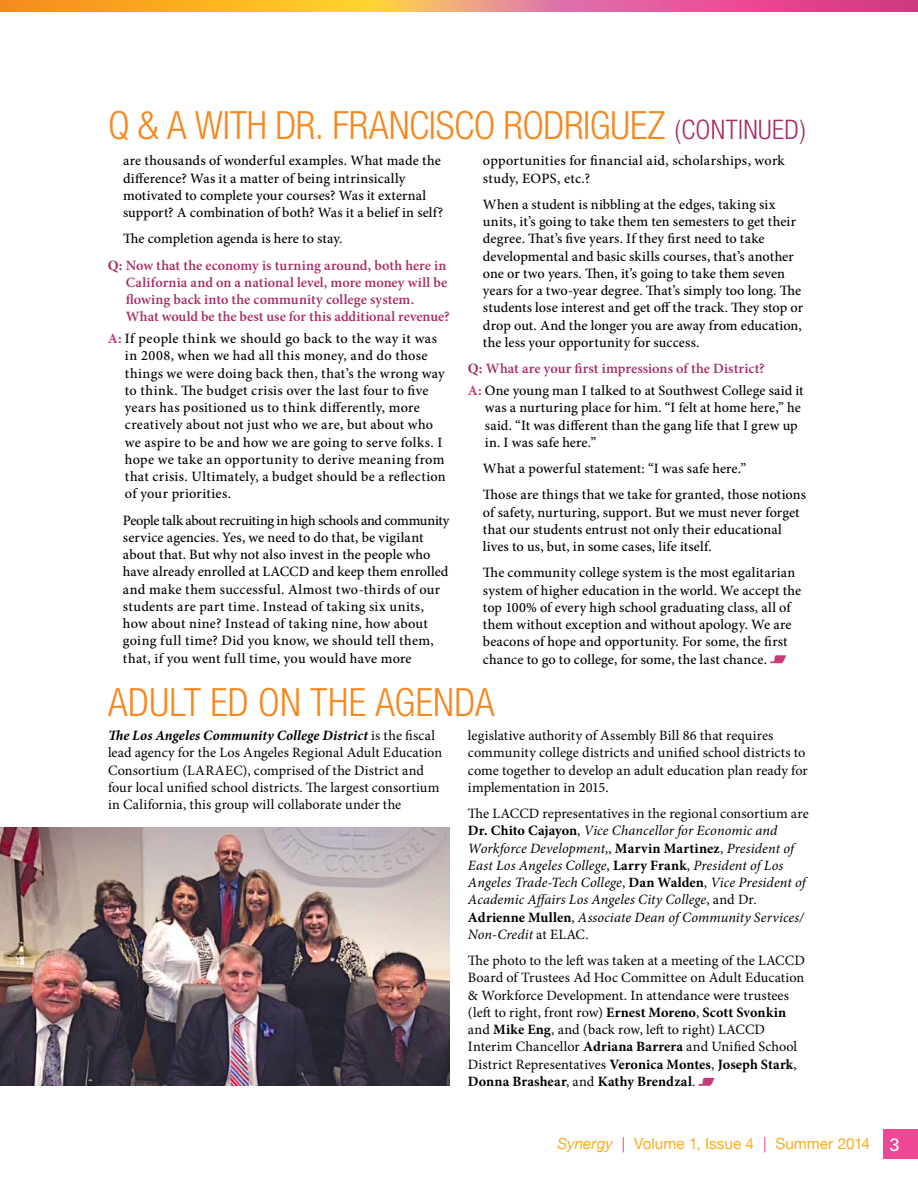
<style>
.page{position:relative;width:918px;height:1188px;background:#fff}
.page>*{position:absolute;margin:0;border:0;box-sizing:border-box;transform-origin:0 0}
.t1{font:300 condensed 39px "Helvetica Neue";letter-spacing:-.005em;color:#f6871f}
.t2{font:300 condensed 27px "Helvetica Neue";color:#a72c68}
.t3{font:15.3px "Helvetica Neue";letter-spacing:-.005em;color:#fbad1d}
.t4{font:500 14.25px/17.2px "Minion Pro";letter-spacing:.01em;color:#000}
.t5{font:14.25px/17.2px "Minion Pro";letter-spacing:.005em;color:#000}
.t6{font:italic 14.25px/17.2px "Minion Pro";letter-spacing:.005em;color:#000}
.t7{font:600 14.25px/17.2px "Minion Pro";letter-spacing:.005em;color:#a72c68}
.s1{font-size:27px;color:#a72c68}
.s2{font-weight:500;color:#000}
.s3{font-weight:700}
.s4{font-weight:700;color:#c8397c}
.s5{font-weight:700;color:#a72c68}
.s6{font-weight:600;color:#a72c68}
.s7{font-weight:700;font-style:italic}
.s8{font-style:normal}
.s9{font-weight:700;font-style:normal}
.s10{font-style:italic}
.s11{color:#ee4793}
.s12{font-family:"Univers";font-size:18px;color:#fff}
</style>
<div class="page">
<svg style="left:0;top:0;width:918px;height:12px;background:#ee8761"></svg>
<div style="left:884px;top:1129px;width:34px;height:30px;background:#ee4793"></div>
<svg style="left:699px;top:1078px;width:16px;height:8px"></svg>
<img style="left:0;top:827px;width:450px;height:259px">
<svg style="left:770px;top:655px;width:16px;height:9px"></svg>
<h1 class="t1" style="left:108px;top:103px;width:650px">Q &amp; A WITH DR. FRANCISCO RODRIGUEZ <span class="s1">(CONTINUED</span></h1>
<h2 class="t2" style="left:800px;top:114px;width:7px">)</h2>
<p class="t4" style="left:123px;top:152px;width:322px">are thousands of wonderful examples. What made the difference? Was it a matter of being intrinsically motivated to complete your courses? Was it external support? A combination of both? Was it a belief in self?</p>
<p class="t7" style="left:108px;top:226px;width:340px;line-height:26.2px;text-indent:15px"><span class="s2">The completion agenda is here to stay.<br></span><span class="s3">Q:</span> Now that the economy is turning around, both here in</p>
<p class="t7" style="left:126px;top:274px;width:325px">California and on a national level, more money will be flowing back into the community college system.<br>What would be the best use for this additional revenue?</p>
<p class="t4" style="left:125px;top:330px;width:322px;text-indent:-17px"><span class="s4">A:</span> If people think we should go back to the way it was in 2008, when we had all this money, and do those things we were doing back then, that’s the wrong way to think. The budget crisis over the last four to five years has positioned us to think differently, more creatively about not just who we are, but about who we aspire to be and how we are going to serve folks. I hope we take an opportunity to derive meaning from that crisis. Ultimately, a budget should be a reflection of your priorities.</p>
<p class="t4" style="left:123px;top:511px;width:328px">People talk about recruiting in high schools and community service agencies. Yes, we need to do that, be vigilant about that. But why not also invest in the people who have already enrolled at LACCD and keep them enrolled and make them successful. Almost two-thirds of our students are part time. Instead of taking six units, how about nine? Instead of taking nine, how about going full time? Did you know, we should tell them, that, if you went full time, you would have more</p>
<p class="t4" style="left:483px;top:152px;width:303px">opportunities for financial aid, scholarships, work study, EOPS, etc.?</p>
<p class="t4" style="left:483px;top:196px;width:322px">When a student is nibbling at the edges, taking six units, it’s going to take them ten semesters to get their degree. That’s five years. If they first need to take developmental and basic skills courses, that’s another one or two years. Then, it’s going to take them seven years for a two-year degree. That’s simply too long. The students lose interest and get off the track. They stop or drop out. And the longer you are away from education, the less your opportunity for success.</p>
<p class="t4" style="left:468px;top:358px;width:337px;line-height:21.8px"><span class="s5">Q:</span> <span class="s6">What are your first impressions of the District?<br></span><span class="s4">A:</span> One young man I talked to at Southwest College said it</p>
<p class="t4" style="left:485px;top:399px;width:317px">was a nurturing place for him. “I felt at home here,” he said. “It was different than the gang life that I grew up in. I was safe here.”</p>
<p class="t4" style="left:483px;top:455px;width:325px;line-height:26.2px">What a powerful statement: “I was safe here.”<br>Those are things that we take for granted, those notions</p>
<p class="t4" style="left:483px;top:503px;width:318px">of safety, nurturing, support. But we must never forget that our students entrust not only their educational lives to us, but, in some cases, life itself.</p>
<p class="t4" style="left:483px;top:564px;width:320px">The community college system is the most egalitarian system of higher education in the world. We accept the top 100% of every high school graduating class, all of them without exception and without apology. We are beacons of hope and opportunity. For some, the first chance to go to college, for some, the last chance.</p>
<h1 class="t1" style="left:108px;top:680px;width:308px">ADU LT ED ON THE AGENDA</h1>
<p class="t5" style="left:108px;top:727px;width:336px"><span class="s7">The Los Angeles Community College District</span> is the fiscal lead agency for the Los Angeles Regional Adult Education Consortium (LARAEC), comprised of the District and four local unified school districts. The largest consortium in California, this group will collaborate under the</p>
<p class="t5" style="left:468px;top:727px;width:341px">legislative authority of Assembly Bill 86 that requires community college districts and unified school districts to come together to develop an adult education plan ready for implementation in 2015.</p>
<p class="t6" style="left:468px;top:805px;width:342px"><span class="s8">The LACCD representatives in the regional consortium are </span><span class="s9">Dr. Chito Cajayon</span><span class="s8">,</span> Vice Chancellor for Economic and Workforce Development,<span class="s8">,</span> <span class="s9">Marvin Martinez</span><span class="s8">,</span> President of East Los Angeles College<span class="s8">,</span> <span class="s9">Larry Frank</span><span class="s8">,</span> President of Los Angeles Trade-Tech College<span class="s8">,</span> <span class="s9">Dan Walden</span><span class="s8">,</span> Vice President of Academic Affairs Los Angeles City College<span class="s8">, and Dr.<br></span><span class="s9">Adrienne Mullen</span><span class="s8">,</span> Associate Dean of Community Services/ Non-Credit <span class="s8">at ELAC.</span></p>
<p class="t5" style="left:468px;top:952px;width:338px">The photo to the left was taken at a meeting of the LACCD Board of Trustees Ad Hoc Committee on Adult Education &amp; Workforce Development. In attendance were trustees (left to right, front row) <span class="s3">Ernest Moreno</span>, <span class="s3">Scott Svonkin </span>and <span class="s3">Mike Eng</span>, and (back row, left to right) LACCD Interim Chancellor <span class="s3">Adriana Barrera</span> and Unified School District Representatives <span class="s3">Veronica Montes</span>, <span class="s3">Joseph Stark</span>, <span class="s3">Donna Brashear</span>, and <span class="s3">Kathy Brendzal</span>.</p>
<p class="t3" style="left:558px;top:1134px;width:343px"><span class="s10">Synergy</span> <span class="s11">|</span> Volume 1, Issue 4 <span class="s11">|</span> Summer 2014 <span class="s12">3</span></p>
</div>
